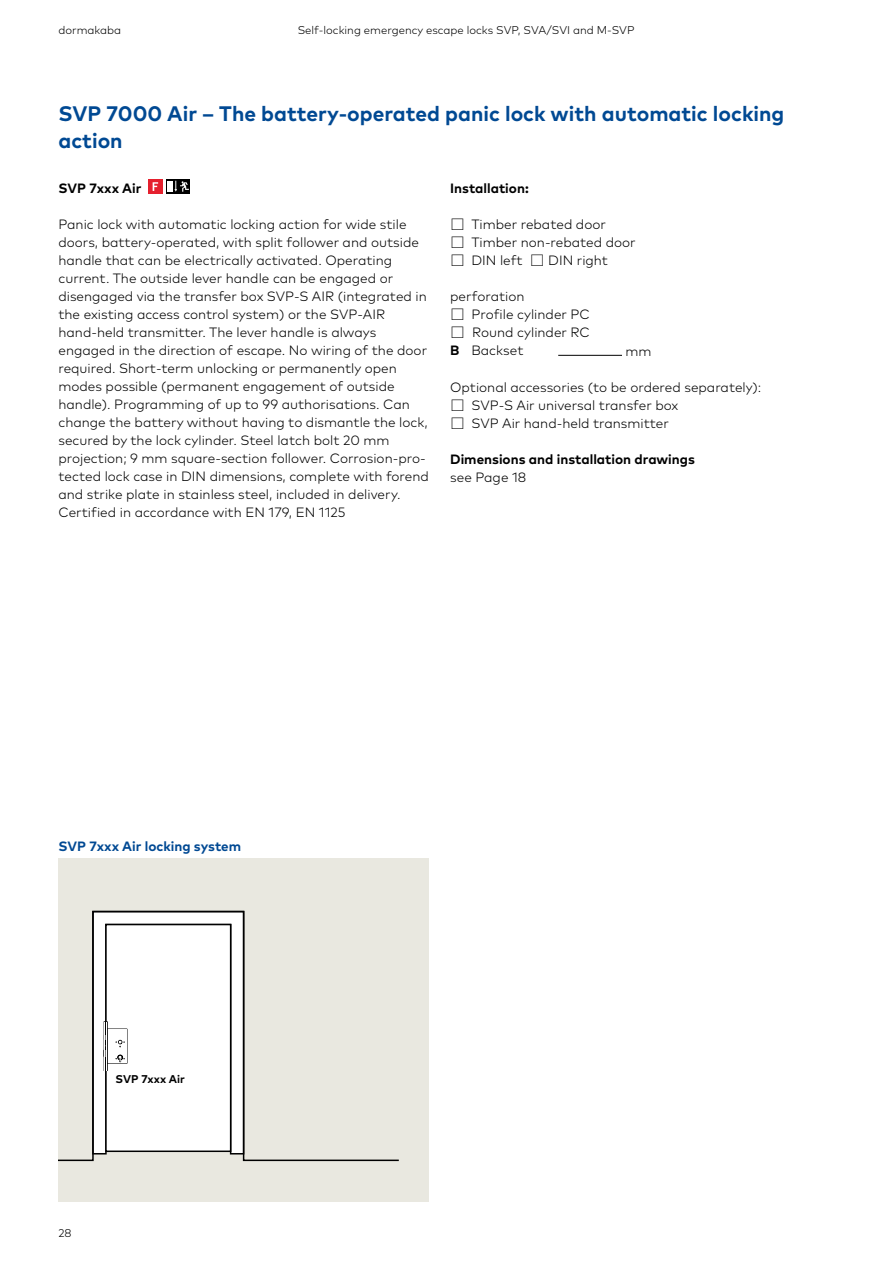
<style>
.page{position:relative;width:893px;height:1263px;background:#fff}
.page>*{position:absolute;margin:0;border:0;box-sizing:border-box;transform-origin:0 0}
.t1{font:700 21px/27px "Mark Pro";color:#004993}
.t2{font:300 13.5px/18px "Mark Pro";color:#000}
.t3{font:700 13.5px "Mark Pro";color:#000}
.t4{font:700 13.5px "Mark Pro";color:#004993}
.t5{font:300 11.25px "Mark Pro";color:#000}
.t6{font:700 11.25px "Mark Pro";color:#000}
.s1{font-weight:700}
</style>
<div class="page">
<div style="left:58px;top:858px;width:371px;height:343px;background:#e9e8e0"></div>
<svg style="left:58px;top:910px;width:341px;height:252px"></svg>
<div style="left:148px;top:179px;width:15px;height:14px;background:#e5202e"></div>
<svg style="left:153px;top:182px;width:5px;height:9px"></svg>
<div style="left:166px;top:179px;width:24px;height:14px;background:#000"></div>
<div style="left:167px;top:181px;width:6px;height:11px;background:#fff"></div>
<svg style="left:174px;top:181px;width:15px;height:11px"></svg>
<hr style="left:558px;top:355px;width:64px;height:1px;background:#000">
<p class="t5" style="left:58px;top:21px;width:64px">dormakaba</p>
<p class="t5" style="left:298px;top:21px;width:338px">Self-locking emergency escape locks SVP, SVA/SVI and M-SVP</p>
<h1 class="t1" style="left:58px;top:99px;width:727px">SVP 7000 Air – The battery-operated panic lock with automatic locking action</h1>
<p class="t3" style="left:58px;top:178px;width:84px">SVP 7xxx Air</p>
<p class="t2" style="left:58px;top:215px;width:372px">Panic lock with automatic locking action for wide stile doors, battery-operated, with split follower and outside handle that can be electrically activated. Operating current. The outside lever handle can be engaged or disengaged via the transfer box SVP-S AIR (integrated in the existing access control system) or the SVP-AIR hand-held transmitter. The lever handle is always engaged in the direction of escape. No wiring of the door required. Short-term unlocking or permanently open modes possible (permanent engagement of outside handle). Programming of up to 99 authorisations. Can change the battery without having to dismantle the lock, secured by the lock cylinder. Steel latch bolt 20 mm projection; 9 mm square-section follower. Corrosion-pro&shy;tected lock case in DIN dimensions, complete with forend and strike plate in stainless steel, included in delivery.<br>Certified in accordance with EN 179, EN 1125</p>
<p class="t3" style="left:450px;top:178px;width:80px">Installation:</p>
<p class="t2" style="left:450px;top:215px;width:187px">☐ Timber rebated door<br>☐ Timber non-rebated door ☐ DIN left ☐ DIN right</p>
<p class="t2" style="left:450px;top:287px;width:141px">perforation<br>☐ Profile cylinder PC ☐ Round cylinder RC<br><span class="s1">B</span> Backset</p>
<p class="t2" style="left:626px;top:341px;width:28px">mm</p>
<p class="t2" style="left:450px;top:377px;width:313px">Optional accessories (to be ordered separately): ☐ SVP-S Air universal transfer box<br>☐ SVP Air hand-held transmitter</p>
<p class="t3" style="left:450px;top:448px;width:246px">Dimensions and installation drawings</p>
<p class="t2" style="left:450px;top:467px;width:78px">see Page 18</p>
<p class="t4" style="left:58px;top:835px;width:184px">SVP 7xxx Air locking system</p>
<p class="t6" style="left:116px;top:1070px;width:71px">SVP 7xxx Air</p>
<p class="t5" style="left:58px;top:1224px;width:15px">28</p>
</div>
